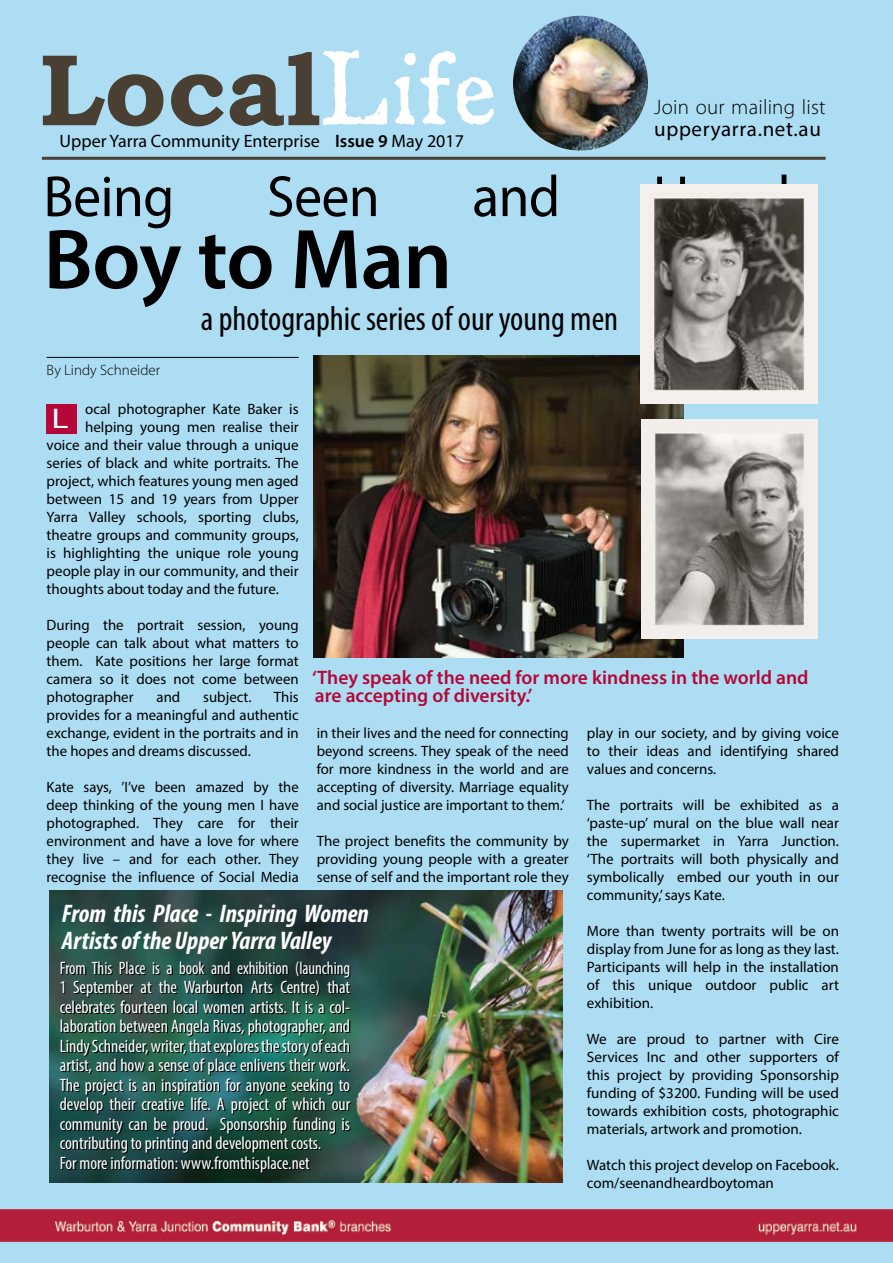
<style>
.page{position:relative;width:893px;height:1263px;background:#adddf3}
.page>*{position:absolute;margin:0;border:0;box-sizing:border-box;transform-origin:0 0}
.t1{font:600 85.5px "Myriad Pro";letter-spacing:-.01em;color:#000}
.t2{font:58.5px "Myriad Pro";letter-spacing:-.01em;color:#000;scale:.95 1}
.t3{font:condensed 34.5px "Myriad Pro";color:#000}
.t4{font:28.5px "Myriad Pro";color:#fff;scale:1.27 1}
.t5{font:italic 700 condensed 25.5px/27px "Myriad Pro";color:#fff}
.t6{font:300 21px "Myriad Pro";letter-spacing:.01em;color:#000}
.t7{font:21px "Myriad Pro";letter-spacing:.03em;color:#000}
.t8{font:600 19.5px/17.7px "Myriad Pro";color:#b30838}
.t9{font:condensed 18px/19.5px "Myriad Pro";color:#fff;scale:.93 1}
.t10{font:18px "Myriad Pro";color:#000}
.t11{font:15px/18px "Myriad Pro";color:#000;text-align:justify}
.t12{font:300 15px "Myriad Pro";color:#000}
.s1{font-weight:600}
</style>
<div class="page">
<svg style="left:43px;top:50px;width:451px;height:76px;background:#9db9c4"></svg>
<hr style="left:47px;top:357px;width:252px;height:1px;background:#000">
<img style="left:44px;top:1210px;width:817px;height:32px">
<img style="left:861px;top:1210px;width:32px;height:32px">
<img style="left:0;top:1210px;width:44px;height:32px">
<img style="left:49px;top:891px;width:513px;height:291px">
<img style="left:513px;top:16px;width:135px;height:135px;border-radius:68px">
<div style="left:47px;top:404px;width:30px;height:30px;background:#b30838"></div>
<hr style="left:42px;top:157px;width:784px;height:3px;background:#493f32">
<img style="left:313px;top:355px;width:371px;height:303px">
<img style="left:641px;top:420px;width:176px;height:218px">
<img style="left:641px;top:185px;width:177px;height:219px">
<p class="t10" style="left:60px;top:130px;width:406px">Upper Yarra Community Enterprise <span class="s1">Issue 9</span> May 2017</p>
<h2 class="t2" style="left:43px;top:160px;width:139px">Being</h2>
<h2 class="t2" style="left:267px;top:160px;width:120px">Seen</h2>
<h2 class="t2" style="left:472px;top:160px;width:94px">and</h2>
<h1 class="t1" style="left:43px;top:205px;width:410px">Boy to Man</h1>
<h3 class="t3" style="left:201px;top:298px;width:419px">a photographic series of our young men</h3>
<h3 class="t6" style="left:654px;top:94px;width:173px">Join our mailing list</h3>
<h3 class="t7" style="left:654px;top:116px;width:168px">upperyarra.net.au</h3>
<p class="t12" style="left:47px;top:361px;width:115px">By Lindy Schneider</p>
<p class="t11" style="left:85px;top:400px;width:215px">ocal photographer Kate Baker is</p>
<p class="t11" style="left:85px;top:418px;width:215px">helping young men realise their</p>
<p class="t11" style="left:47px;top:436px;width:254px">voice and their value through a unique</p>
<p class="t11" style="left:47px;top:454px;width:254px">series of black and white portraits. The</p>
<p class="t11" style="left:47px;top:472px;width:254px">project, which features young men aged</p>
<p class="t11" style="left:47px;top:490px;width:254px">between 15 and 19 years from Upper</p>
<p class="t11" style="left:47px;top:508px;width:254px">Yarra Valley schools, sporting clubs,</p>
<p class="t11" style="left:47px;top:526px;width:254px">theatre groups and community groups,</p>
<p class="t11" style="left:47px;top:544px;width:254px">is highlighting the unique role young</p>
<p class="t11" style="left:47px;top:562px;width:254px">people play in our community, and their</p>
<p class="t11" style="left:47px;top:580px;width:234px">thoughts about today and the future.</p>
<p class="t11" style="left:47px;top:616px;width:254px">During the portrait session, young people can talk about what matters to them. Kate positions her large format camera so it does not come between photographer</p>
<h3 class="t4" style="left:51px;top:401px;width:15px">L</h3>
<h3 class="t8" style="left:312px;top:668px;width:498px">‘They speak of the need for more kindness in the world and are accepting of diversity.’</h3>
<p class="t11" style="left:47px;top:688px;width:254px;text-indent:227px">This provides for a meaningful and authentic exchange, evident in the portraits and in the hopes and dreams discussed.</p>
<p class="t11" style="left:47px;top:778px;width:254px">Kate says, ’I’ve been amazed by the deep thinking of the young men I have photographed. They care for their environment and have a love for where they live – and for each other. They recognise the influence of Social Media</p>
<p class="t11" style="left:157px;top:688px;width:25px">and</p>
<p class="t11" style="left:203px;top:688px;width:50px">subject.</p>
<p class="t11" style="left:317px;top:724px;width:254px">in their lives and the need for connecting beyond screens. They speak of the need for more kindness in the world and are accepting of diversity. Marriage equality and social justice are important to them.‘</p>
<p class="t11" style="left:317px;top:832px;width:254px">The project benefits the community by providing young people with a greater sense of self and the important role they</p>
<p class="t11" style="left:587px;top:724px;width:254px">play in our society, and by giving voice to their ideas and identifying shared values and concerns.</p>
<p class="t11" style="left:587px;top:796px;width:254px">The portraits will be exhibited as a ‘paste-up’ mural on the blue wall near the supermarket in Yarra Junction. ‘The portraits will both physically and symbolically embed our youth in our community,’ says Kate.</p>
<p class="t11" style="left:587px;top:922px;width:254px">More than twenty portraits will be on display from June for as long as they last.<br>Participants will help in the installation of this unique outdoor public art exhibition.</p>
<p class="t11" style="left:587px;top:1030px;width:254px">We are proud to partner with Cire Services Inc and other supporters of this project by providing Sponsorship funding of $3200. Funding will be used towards exhibition costs, photographic materials, artwork and promotion.</p>
<p class="t11" style="left:587px;top:1156px;width:254px">Watch this project develop on Facebook. com/seenandheardboytoman</p>
<h3 class="t5" style="left:62px;top:899px;width:308px">From this Place - Inspiring Women<br>Artists of the Upper Yarra Valley</h3>
<p class="t9" style="left:60px;top:958px;width:314px">From This Place is a book and exhibition (launching 1 September at the Warburton Arts Centre) that celebrates fourteen local women artists. It is a col&shy;laboration between Angela Rivas, photographer, and Lindy Schneider, writer, that explores the story of each artist, and how a sense of place enlivens their work.<br>The project is an inspiration for anyone seeking to develop their creative life. A project of which our community can be proud. Sponsorship funding is contributing to printing and development costs.<br>For more information: www.fromthisplace.net</p>
</div>
